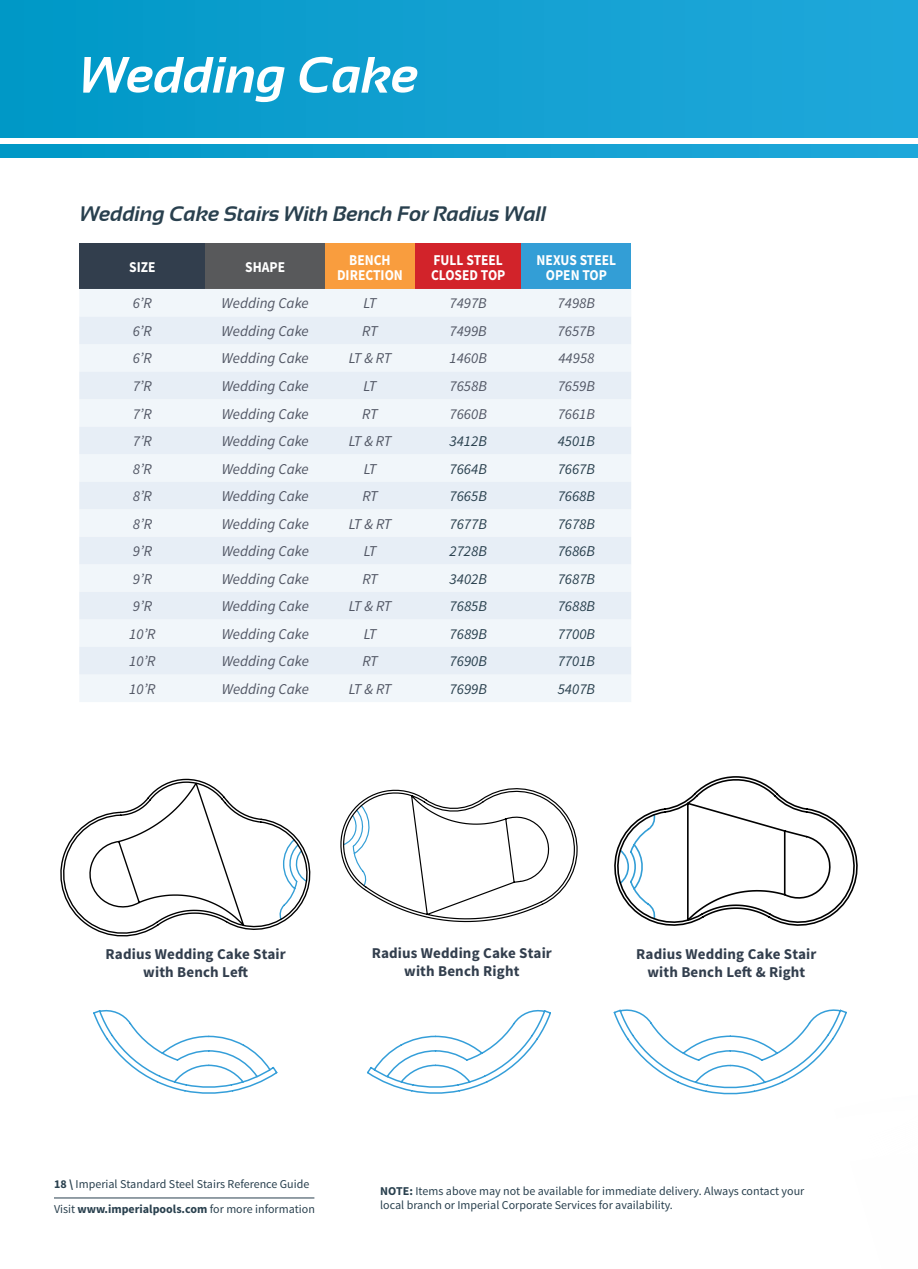
<style>
.page{position:relative;width:918px;height:1269px;background:#fff}
.page>*{position:absolute;margin:0;border:0;box-sizing:border-box;transform-origin:0 0}
.t1{font:italic 700 51px "Sansation";color:#fff}
.t2{font:italic 700 21px "Sansation";color:#29404e}
.t3{font:italic 15px "Source Sans Pro";color:#515664}
.t4{font:700 15px/18px "Source Sans Pro";letter-spacing:.01em;color:#323e4d;text-align:center}
.t5{font:italic 15px "Source Sans Pro";color:#29404e}
.t6{font:700 15px/15px "Source Sans Pro";color:#fff;text-align:center;scale:.9 1}
.t7{font:12px/13.5px "Source Sans Pro";color:#29404e}
.s1{font-weight:700}
</style>
<div class="page">
<hr style="left:54px;top:1198px;width:260px;height:1px;background:#29404e">
<div style="left:0;top:0;width:918px;height:138px;background:linear-gradient(to right,#0198c6,#21a7db)"></div>
<svg style="left:0;top:145px;width:918px;height:13px;background:#109fd0"></svg>
<div style="left:79px;top:244px;width:126px;height:45px;background:#323e4d"></div>
<div style="left:205px;top:244px;width:120px;height:45px;background:#58595b"></div>
<div style="left:325px;top:244px;width:90px;height:45px;background:#f99d3e"></div>
<div style="left:415px;top:244px;width:107px;height:45px;background:#d2232a"></div>
<div style="left:522px;top:244px;width:109px;height:45px;background:#339ed6"></div>
<div style="left:79px;top:289px;width:552px;height:413px;background:#f1f6fa"></div>
<svg style="left:79px;top:317px;width:552px;height:358px;fill:#e7eef6"></svg>
<svg style="left:60px;top:778px;width:251px;height:159px"></svg>
<svg style="left:340px;top:788px;width:238px;height:135px"></svg>
<svg style="left:93px;top:1009px;width:185px;height:85px"></svg>
<svg style="left:367px;top:1010px;width:184px;height:84px"></svg>
<svg style="left:613px;top:776px;width:245px;height:319px"></svg>
<h1 class="t1" style="left:80px;top:46px;width:340px">Wedding Cake</h1>
<h2 class="t2" style="left:80px;top:202px;width:468px">Wedding Cake Stairs With Bench For Radius Wall</h2>
<p class="t6" style="left:129px;top:260px;width:31px">SIZE</p>
<p class="t6" style="left:245px;top:260px;width:46px">SHAPE</p>
<p class="t6" style="left:337px;top:253px;width:75px">BENCH<br>DIRECTION</p>
<p class="t6" style="left:431px;top:253px;width:84px;text-align:left">FULL STEEL<br>CLOSED TOP</p>
<p class="t6" style="left:537px;top:253px;width:90px">NEXUS STEEL<br>OPEN TOP</p>
<p class="t3" style="left:133px;top:294px;width:21px">6’R</p>
<p class="t3" style="left:222px;top:294px;width:89px">Wedding Cake</p>
<p class="t3" style="left:364px;top:294px;width:14px">LT</p>
<p class="t3" style="left:450px;top:294px;width:39px">7497B</p>
<p class="t3" style="left:558px;top:294px;width:39px">7498B</p>
<p class="t3" style="left:133px;top:322px;width:21px">6’R</p>
<p class="t3" style="left:222px;top:322px;width:89px">Wedding Cake</p>
<p class="t3" style="left:362px;top:322px;width:17px">RT</p>
<p class="t3" style="left:450px;top:322px;width:39px">7499B</p>
<p class="t3" style="left:558px;top:322px;width:39px">7657B</p>
<p class="t3" style="left:133px;top:349px;width:21px">6’R</p>
<p class="t3" style="left:222px;top:349px;width:89px">Wedding Cake</p>
<p class="t3" style="left:349px;top:349px;width:44px">LT &amp; RT</p>
<p class="t3" style="left:450px;top:349px;width:39px">1460B</p>
<p class="t3" style="left:558px;top:349px;width:38px">44958</p>
<p class="t3" style="left:133px;top:377px;width:21px">7’R</p>
<p class="t3" style="left:222px;top:377px;width:89px">Wedding Cake</p>
<p class="t3" style="left:364px;top:377px;width:14px">LT</p>
<p class="t3" style="left:450px;top:377px;width:39px">7658B</p>
<p class="t3" style="left:558px;top:377px;width:39px">7659B</p>
<p class="t3" style="left:133px;top:404px;width:21px">7’R</p>
<p class="t3" style="left:222px;top:404px;width:89px">Wedding Cake</p>
<p class="t3" style="left:362px;top:404px;width:17px">RT</p>
<p class="t3" style="left:450px;top:404px;width:39px">7660B</p>
<p class="t3" style="left:558px;top:404px;width:39px">7661B</p>
<p class="t3" style="left:133px;top:432px;width:21px">7’R</p>
<p class="t3" style="left:222px;top:432px;width:89px">Wedding Cake</p>
<p class="t3" style="left:349px;top:432px;width:44px">LT &amp; RT</p>
<p class="t5" style="left:450px;top:432px;width:39px">3412B</p>
<p class="t5" style="left:558px;top:432px;width:39px">4501B</p>
<p class="t3" style="left:133px;top:459px;width:21px">8’R</p>
<p class="t3" style="left:222px;top:459px;width:89px">Wedding Cake</p>
<p class="t3" style="left:364px;top:459px;width:14px">LT</p>
<p class="t5" style="left:450px;top:459px;width:39px">7664B</p>
<p class="t5" style="left:558px;top:459px;width:39px">7667B</p>
<p class="t3" style="left:133px;top:487px;width:21px">8’R</p>
<p class="t3" style="left:222px;top:487px;width:89px">Wedding Cake</p>
<p class="t3" style="left:362px;top:487px;width:17px">RT</p>
<p class="t5" style="left:450px;top:487px;width:39px">7665B</p>
<p class="t5" style="left:558px;top:487px;width:39px">7668B</p>
<p class="t3" style="left:133px;top:514px;width:21px">8’R</p>
<p class="t3" style="left:222px;top:514px;width:89px">Wedding Cake</p>
<p class="t3" style="left:349px;top:514px;width:44px">LT &amp; RT</p>
<p class="t5" style="left:450px;top:514px;width:39px">7677B</p>
<p class="t5" style="left:558px;top:514px;width:39px">7678B</p>
<p class="t3" style="left:133px;top:542px;width:21px">9’R</p>
<p class="t3" style="left:222px;top:542px;width:89px">Wedding Cake</p>
<p class="t3" style="left:364px;top:542px;width:14px">LT</p>
<p class="t5" style="left:450px;top:542px;width:39px">2728B</p>
<p class="t5" style="left:558px;top:542px;width:39px">7686B</p>
<p class="t3" style="left:133px;top:570px;width:21px">9’R</p>
<p class="t3" style="left:222px;top:570px;width:89px">Wedding Cake</p>
<p class="t3" style="left:362px;top:570px;width:17px">RT</p>
<p class="t5" style="left:450px;top:570px;width:39px">3402B</p>
<p class="t5" style="left:558px;top:570px;width:39px">7687B</p>
<p class="t3" style="left:133px;top:597px;width:21px">9’R</p>
<p class="t3" style="left:222px;top:597px;width:89px">Wedding Cake</p>
<p class="t3" style="left:349px;top:597px;width:44px">LT &amp; RT</p>
<p class="t5" style="left:450px;top:597px;width:39px">7685B</p>
<p class="t5" style="left:558px;top:597px;width:39px">7688B</p>
<p class="t3" style="left:129px;top:625px;width:28px">10’R</p>
<p class="t3" style="left:222px;top:625px;width:89px">Wedding Cake</p>
<p class="t3" style="left:364px;top:625px;width:14px">LT</p>
<p class="t5" style="left:450px;top:625px;width:39px">7689B</p>
<p class="t5" style="left:558px;top:625px;width:39px">7700B</p>
<p class="t3" style="left:129px;top:652px;width:28px">10’R</p>
<p class="t3" style="left:222px;top:652px;width:89px">Wedding Cake</p>
<p class="t3" style="left:362px;top:652px;width:17px">RT</p>
<p class="t5" style="left:450px;top:652px;width:39px">7690B</p>
<p class="t5" style="left:558px;top:652px;width:39px">7701B</p>
<p class="t3" style="left:129px;top:680px;width:28px">10’R</p>
<p class="t3" style="left:222px;top:680px;width:89px">Wedding Cake</p>
<p class="t3" style="left:349px;top:680px;width:44px">LT &amp; RT</p>
<p class="t5" style="left:450px;top:680px;width:39px">7699B</p>
<p class="t5" style="left:558px;top:680px;width:39px">5407B</p>
<p class="t4" style="left:106px;top:946px;width:182px">Radius Wedding Cake Stair with Bench Left</p>
<p class="t4" style="left:372px;top:945px;width:182px">Radius Wedding Cake Stair with Bench Right</p>
<p class="t4" style="left:636px;top:946px;width:182px">Radius Wedding Cake Stair with Bench Left &amp; Right</p>
<p class="t7" style="left:54px;top:1178px;width:257px"><span class="s1">18 \</span> Imperial Standard Steel Stairs Reference Guide</p>
<p class="t7" style="left:54px;top:1203px;width:262px">Visit <span class="s1">www.imperialpools.com</span> for more information</p>
<p class="t7" style="left:380px;top:1185px;width:426px"><span class="s1">NOTE:</span> Items above may not be available for immediate delivery. Always contact your local branch or Imperial Corporate Services for availability.</p>
</div>
